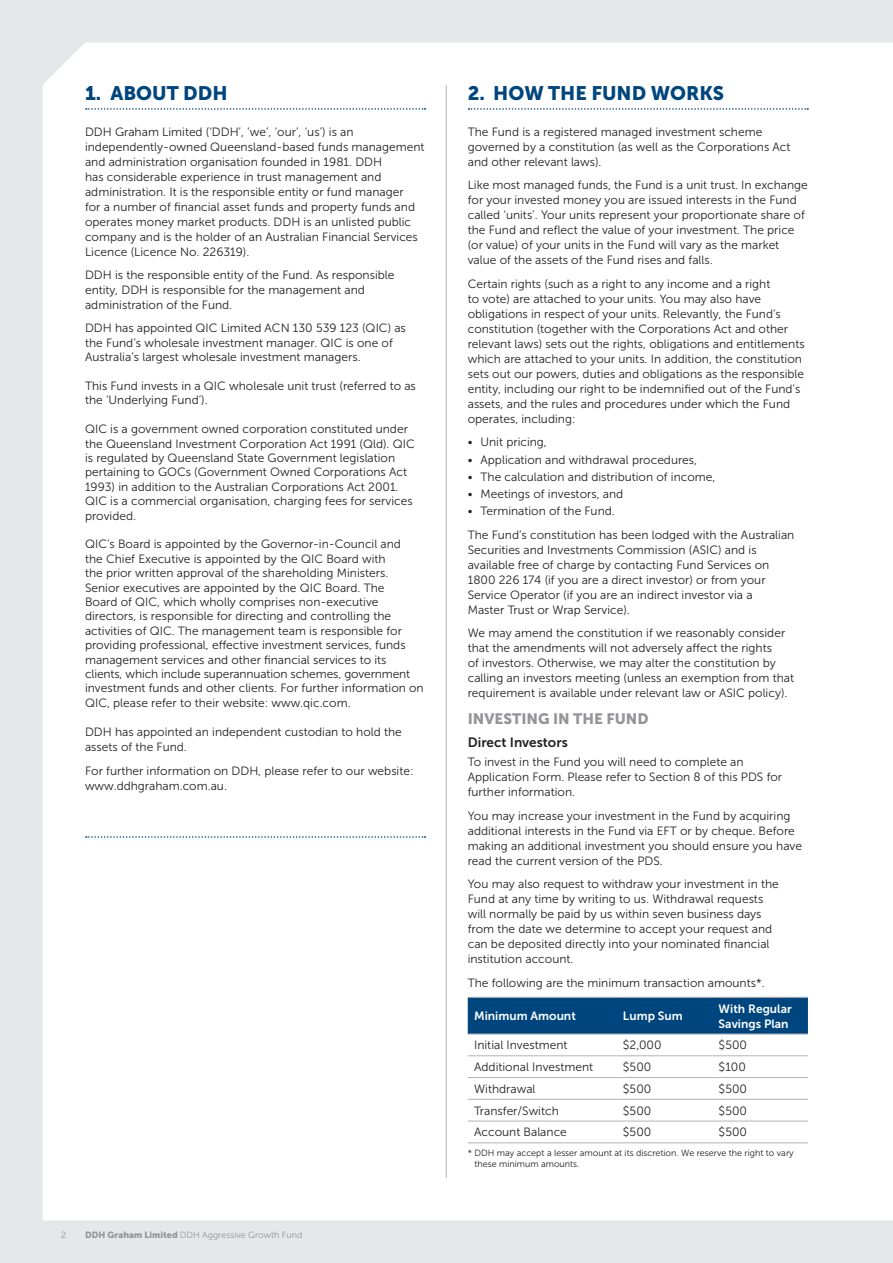
<style>
.page{position:relative;width:893px;height:1263px;background:#e6e7e9}
.page>*{position:absolute;margin:0;border:0;box-sizing:border-box;transform-origin:0 0}
.Heading{font:19.5px "Museo Sans 900";color:#00467e}
.Body_Copy{font:15px "Museo Sans 900";color:#939598}
.Sub_sub_heading{font:13.5px "Museo Sans 700";color:#231f20}
.Body_Copy-2{font:12px/15px "Museo Sans 300";color:#231f20}
.Bullets{font:12px "Museo Sans 300";color:#231f20}
.Body_Copy-3{font:12px/15px "Museo Sans 700";color:#fff}
.Bullets__Last{font:12px "Museo Sans 300";color:#231f20}
.Notes{font:9px/10.5px "Museo Sans 300";color:#231f20}
.t1{font:9px "Museo Sans 300";color:#939598}
.s1{font-family:"Museo Sans 900"}
</style>
<div class="page">
<div style="left:43px;top:43px;width:850px;height:1177px;background:#fff"></div>
<svg style="left:86px;top:108px;width:339px;height:2px"></svg>
<svg style="left:86px;top:836px;width:339px;height:2px"></svg>
<svg style="left:468px;top:108px;width:340px;height:2px"></svg>
<div style="left:468px;top:998px;width:340px;height:36px;background:#00467e"></div>
<hr style="left:468px;top:997px;width:149px;height:1px;background:#b2b3b7">
<hr style="left:617px;top:997px;width:95px;height:1px;background:#b2b3b7">
<hr style="left:712px;top:997px;width:96px;height:1px;background:#b2b3b7">
<hr style="left:468px;top:1034px;width:149px;height:1px;background:#b2b3b7">
<hr style="left:617px;top:1034px;width:95px;height:1px;background:#b2b3b7">
<hr style="left:712px;top:1034px;width:96px;height:1px;background:#b2b3b7">
<hr style="left:468px;top:1055px;width:149px;height:1px;background:#b2b3b7">
<hr style="left:617px;top:1055px;width:95px;height:1px;background:#b2b3b7">
<hr style="left:712px;top:1055px;width:96px;height:1px;background:#b2b3b7">
<hr style="left:468px;top:1077px;width:149px;height:1px;background:#b2b3b7">
<hr style="left:617px;top:1077px;width:95px;height:1px;background:#b2b3b7">
<hr style="left:712px;top:1077px;width:96px;height:1px;background:#b2b3b7">
<hr style="left:468px;top:1099px;width:149px;height:1px;background:#b2b3b7">
<hr style="left:617px;top:1099px;width:95px;height:1px;background:#b2b3b7">
<hr style="left:712px;top:1099px;width:96px;height:1px;background:#b2b3b7">
<hr style="left:468px;top:1121px;width:149px;height:1px;background:#b2b3b7">
<hr style="left:617px;top:1121px;width:95px;height:1px;background:#b2b3b7">
<hr style="left:712px;top:1121px;width:96px;height:1px;background:#b2b3b7">
<hr style="left:468px;top:1142px;width:149px;height:1px;background:#b2b3b7">
<hr style="left:617px;top:1142px;width:95px;height:1px;background:#b2b3b7">
<hr style="left:712px;top:1142px;width:96px;height:1px;background:#b2b3b7">
<hr style="left:446px;top:85px;width:1px;height:1093px;background:#b2b3b7">
<p class="Heading" style="left:85px;top:82px;width:144px">1. ABOUT DDH</p>
<p class="Body_Copy-2" style="left:85px;top:124px;width:341px">DDH Graham Limited (‘DDH’, ‘we’, ‘our’, ‘us’) is an independently-owned Queensland-based funds management and administration organisation founded in 1981. DDH<br>has considerable experience in trust management and administration. It is the responsible entity or fund manager<br>for a number of financial asset funds and property funds and operates money market products. DDH is an unlisted public company and is the holder of an Australian Financial Services Licence (Licence No. 226319).</p>
<p class="Body_Copy-2" style="left:85px;top:268px;width:311px">DDH is the responsible entity of the Fund. As responsible entity, DDH is responsible for the management and administration of the Fund.</p>
<p class="Body_Copy-2" style="left:85px;top:321px;width:322px;line-height:14.4px">DDH has appointed QIC Limited ACN 130 539 123 (QIC) as the Fund’s wholesale investment manager. QIC is one of<br>Australia’s largest wholesale investment managers.</p>
<p class="Body_Copy-2" style="left:85px;top:379px;width:332px;line-height:14.4px">This Fund invests in a QIC wholesale unit trust (referred to as the ‘Underlying Fund’).</p>
<p class="Body_Copy-2" style="left:85px;top:422px;width:331px;line-height:14.4px">QIC is a government owned corporation constituted under the Queensland Investment Corporation Act 1991 (Qld). QIC is regulated by Queensland State Government legislation pertaining to GOCs (Government Owned Corporations Act 1993) in addition to the Australian Corporations Act 2001.<br>QIC is a commercial organisation, charging fees for services provided.</p>
<p class="Body_Copy-2" style="left:85px;top:537px;width:340px;line-height:14.4px">QIC’s Board is appointed by the Governor-in-Council and<br>the Chief Executive is appointed by the QIC Board with<br>the prior written approval of the shareholding Ministers.<br>Senior executives are appointed by the QIC Board. The<br>Board of QIC, which wholly comprises non-executive directors, is responsible for directing and controlling the activities of QIC. The management team is responsible for providing professional, effective investment services, funds management services and other financial services to its clients, which include superannuation schemes, government investment funds and other clients. For further information on QIC, please refer to their website: www.qic.com.</p>
<p class="Body_Copy-2" style="left:85px;top:725px;width:318px">DDH has appointed an independent custodian to hold the assets of the Fund.</p>
<p class="Body_Copy-2" style="left:85px;top:763px;width:330px">For further information on DDH, please refer to our website: www.ddhgraham.com.au.</p>
<p class="t1" style="left:61px;top:1230px;width:7px">2</p>
<p class="t1" style="left:85px;top:1230px;width:219px"><span class="s1">DDH Graham Limited</span> DDH Aggressive Growth Fund</p>
<p class="Heading" style="left:468px;top:82px;width:258px">2. HOW THE FUND WORKS</p>
<p class="Body_Copy-2" style="left:468px;top:124px;width:324px">The Fund is a registered managed investment scheme governed by a constitution (as well as the Corporations Act and other relevant laws).</p>
<p class="Body_Copy-2" style="left:468px;top:178px;width:342px">Like most managed funds, the Fund is a unit trust. In exchange for your invested money you are issued interests in the Fund called ‘units’. Your units represent your proportionate share of the Fund and reflect the value of your investment. The price (or value) of your units in the Fund will vary as the market value of the assets of the Fund rises and falls.</p>
<p class="Body_Copy-2" style="left:468px;top:276px;width:338px">Certain rights (such as a right to any income and a right<br>to vote) are attached to your units. You may also have obligations in respect of your units. Relevantly, the Fund’s constitution (together with the Corporations Act and other relevant laws) sets out the rights, obligations and entitlements which are attached to your units. In addition, the constitution sets out our powers, duties and obligations as the responsible entity, including our right to be indemnified out of the Fund’s assets, and the rules and procedures under which the Fund operates, including:</p>
<p class="Bullets" style="left:468px;top:436px;width:81px">• Unit pricing,</p>
<p class="Bullets" style="left:468px;top:453px;width:231px">• Application and withdrawal procedures,</p>
<p class="Bullets" style="left:468px;top:470px;width:249px">• The calculation and distribution of income,</p>
<p class="Bullets" style="left:468px;top:487px;width:157px">• Meetings of investors, and</p>
<p class="Bullets__Last" style="left:468px;top:504px;width:149px">• Termination of the Fund.</p>
<p class="Body_Copy-2" style="left:468px;top:527px;width:328px">The Fund’s constitution has been lodged with the Australian Securities and Investments Commission (ASIC) and is available free of charge by contacting Fund Services on 1800 226 174 (if you are a direct investor) or from your Service Operator (if you are an indirect investor via a<br>Master Trust or Wrap Service).</p>
<p class="Body_Copy-2" style="left:468px;top:625px;width:328px">We may amend the constitution if we reasonably consider that the amendments will not adversely affect the rights<br>of investors. Otherwise, we may alter the constitution by calling an investors meeting (unless an exemption from that requirement is available under relevant law or ASIC policy).</p>
<p class="Body_Copy" style="left:468px;top:710px;width:182px">INVESTING IN THE FUND</p>
<p class="Sub_sub_heading" style="left:468px;top:735px;width:102px">Direct Investors</p>
<p class="Body_Copy-2" style="left:468px;top:755px;width:316px">To invest in the Fund you will need to complete an<br>Application Form. Please refer to Section 8 of this PDS for further information.</p>
<p class="Body_Copy-2" style="left:468px;top:808px;width:336px">You may increase your investment in the Fund by acquiring additional interests in the Fund via EFT or by cheque. Before making an additional investment you should ensure you have read the current version of the PDS.</p>
<p class="Body_Copy-2" style="left:468px;top:877px;width:313px">You may also request to withdraw your investment in the Fund at any time by writing to us. Withdrawal requests will normally be paid by us within seven business days from the date we determine to accept your request and can be deposited directly into your nominated financial institution account.</p>
<p class="Body_Copy-2" style="left:468px;top:975px;width:298px">The following are the minimum transaction amounts*.</p>
<p class="Body_Copy-3" style="left:474px;top:1008px;width:103px">Minimum Amount</p>
<p class="Body_Copy-3" style="left:623px;top:1008px;width:61px">Lump Sum</p>
<p class="Body_Copy-3" style="left:719px;top:1001px;width:75px">With Regular<br>Savings Plan</p>
<p class="Body_Copy-2" style="left:474px;top:1038px;width:95px">Initial Investment</p>
<p class="Body_Copy-2" style="left:623px;top:1038px;width:40px">$2,000</p>
<p class="Body_Copy-2" style="left:719px;top:1038px;width:30px">$500</p>
<p class="Body_Copy-2" style="left:474px;top:1060px;width:121px">Additional Investment</p>
<p class="Body_Copy-2" style="left:623px;top:1060px;width:30px">$500</p>
<p class="Body_Copy-2" style="left:719px;top:1060px;width:29px">$100</p>
<p class="Body_Copy-2" style="left:474px;top:1081px;width:63px">Withdrawal</p>
<p class="Body_Copy-2" style="left:623px;top:1081px;width:30px">$500</p>
<p class="Body_Copy-2" style="left:719px;top:1081px;width:30px">$500</p>
<p class="Body_Copy-2" style="left:474px;top:1103px;width:86px">Transfer/Switch</p>
<p class="Body_Copy-2" style="left:623px;top:1103px;width:30px">$500</p>
<p class="Body_Copy-2" style="left:719px;top:1103px;width:30px">$500</p>
<p class="Body_Copy-2" style="left:474px;top:1125px;width:94px">Account Balance</p>
<p class="Body_Copy-2" style="left:623px;top:1125px;width:30px">$500</p>
<p class="Body_Copy-2" style="left:719px;top:1125px;width:30px">$500</p>
<p class="Notes" style="left:474px;top:1148px;width:321px;text-indent:-7px">* DDH may accept a lesser amount at its discretion. We reserve the right to vary these minimum amounts.</p>
</div>
